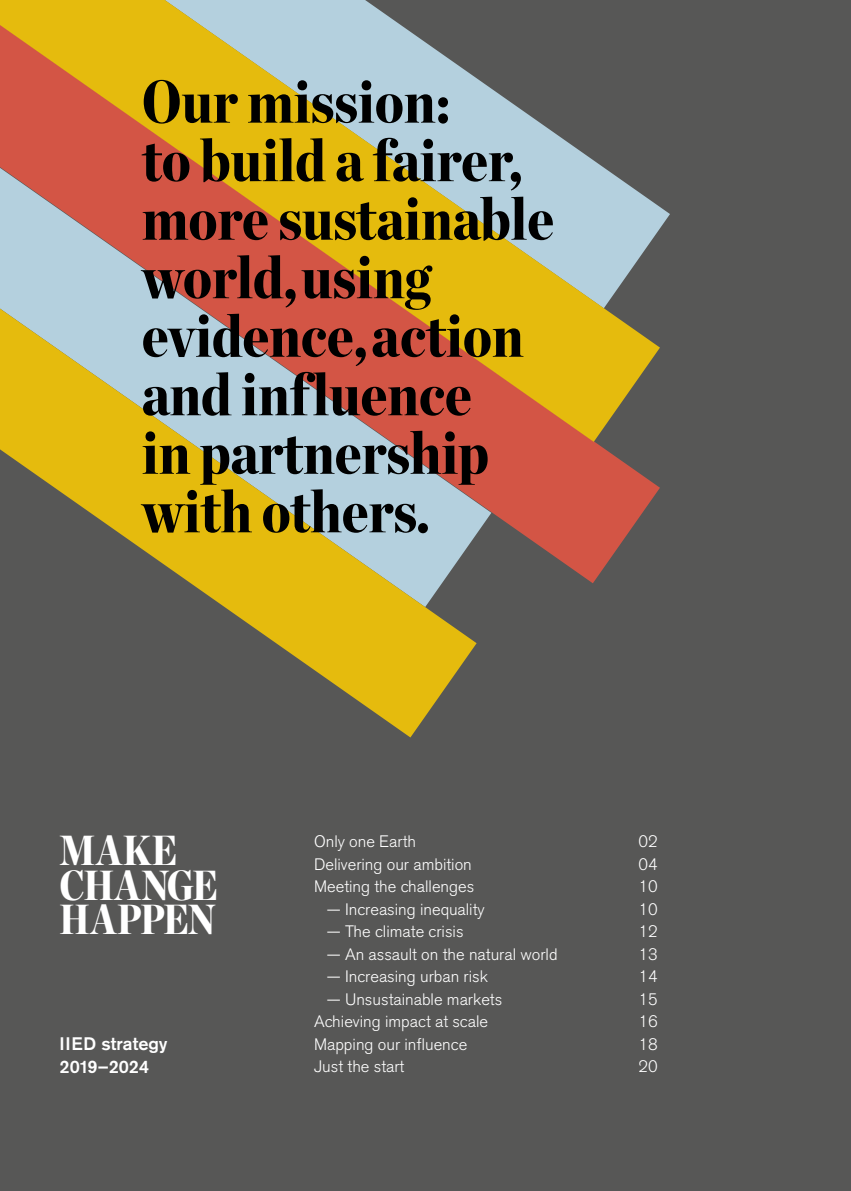
<style>
.page{position:relative;width:851px;height:1191px;background:#fff}
.page>*{position:absolute;margin:0;border:0;box-sizing:border-box;transform-origin:0 0}
.t1{font:900 60px/58.5px "Chronicle Disp Cond";color:#000}
.t2{font:900 42px/34.5px "Chronicle Disp Cond";letter-spacing:.01em;color:#fff}
.t3{font:500 18px/22.5px "Akzidenz Grotesk BE";color:#fff}
.t4{font:300 16.5px "Akzidenz Grotesk BE";color:#fff}
</style>
<div class="page">
<div style="left:0;top:0;width:850px;height:1191px;background:#575756"></div>
<svg style="left:491px;top:442px;width:169px;height:141px;fill:#d35545"></svg>
<svg style="left:0;top:0;width:660px;height:442px"></svg>
<svg style="left:0;top:100px;width:476px;height:637px"></svg>
<h1 class="t1" style="left:142px;top:69px;width:413px">Our mission:<br>to build a fairer, more sustainable world, using evidence, action and inf luence<br>in partnership with others.</h1>
<h2 class="t2" style="left:60px;top:830px;width:160px">MAKE<br>CHANGE<br>HAPPEN</h2>
<p class="t3" style="left:60px;top:1032px;width:109px">IIED strategy<br>2019–2024</p>
<p class="t4" style="left:314px;top:832px;width:104px">Only one Earth</p>
<p class="t4" style="left:638px;top:832px;width:21px">02</p>
<p class="t4" style="left:314px;top:854px;width:159px">Delivering our ambition</p>
<p class="t4" style="left:638px;top:854px;width:21px">04</p>
<p class="t4" style="left:314px;top:877px;width:162px">Meeting the challenges</p>
<p class="t4" style="left:638px;top:877px;width:21px">10</p>
<p class="t4" style="left:327px;top:899px;width:159px">— Increasing inequality</p>
<p class="t4" style="left:638px;top:899px;width:21px">10</p>
<p class="t4" style="left:327px;top:922px;width:138px">— The climate crisis</p>
<p class="t4" style="left:638px;top:922px;width:21px">12</p>
<p class="t4" style="left:327px;top:944px;width:232px">— An assault on the natural world</p>
<p class="t4" style="left:638px;top:944px;width:21px">13</p>
<p class="t4" style="left:327px;top:967px;width:163px">— Increasing urban risk</p>
<p class="t4" style="left:638px;top:967px;width:21px">14</p>
<p class="t4" style="left:327px;top:989px;width:177px">— Unsustainable markets</p>
<p class="t4" style="left:638px;top:989px;width:21px">15</p>
<p class="t4" style="left:314px;top:1012px;width:176px">Achieving impact at scale</p>
<p class="t4" style="left:638px;top:1012px;width:21px">16</p>
<p class="t4" style="left:314px;top:1034px;width:155px">Mapping our influence</p>
<p class="t4" style="left:638px;top:1034px;width:21px">18</p>
<p class="t4" style="left:314px;top:1057px;width:92px">Just the start</p>
<p class="t4" style="left:638px;top:1057px;width:21px">20</p>
</div>
